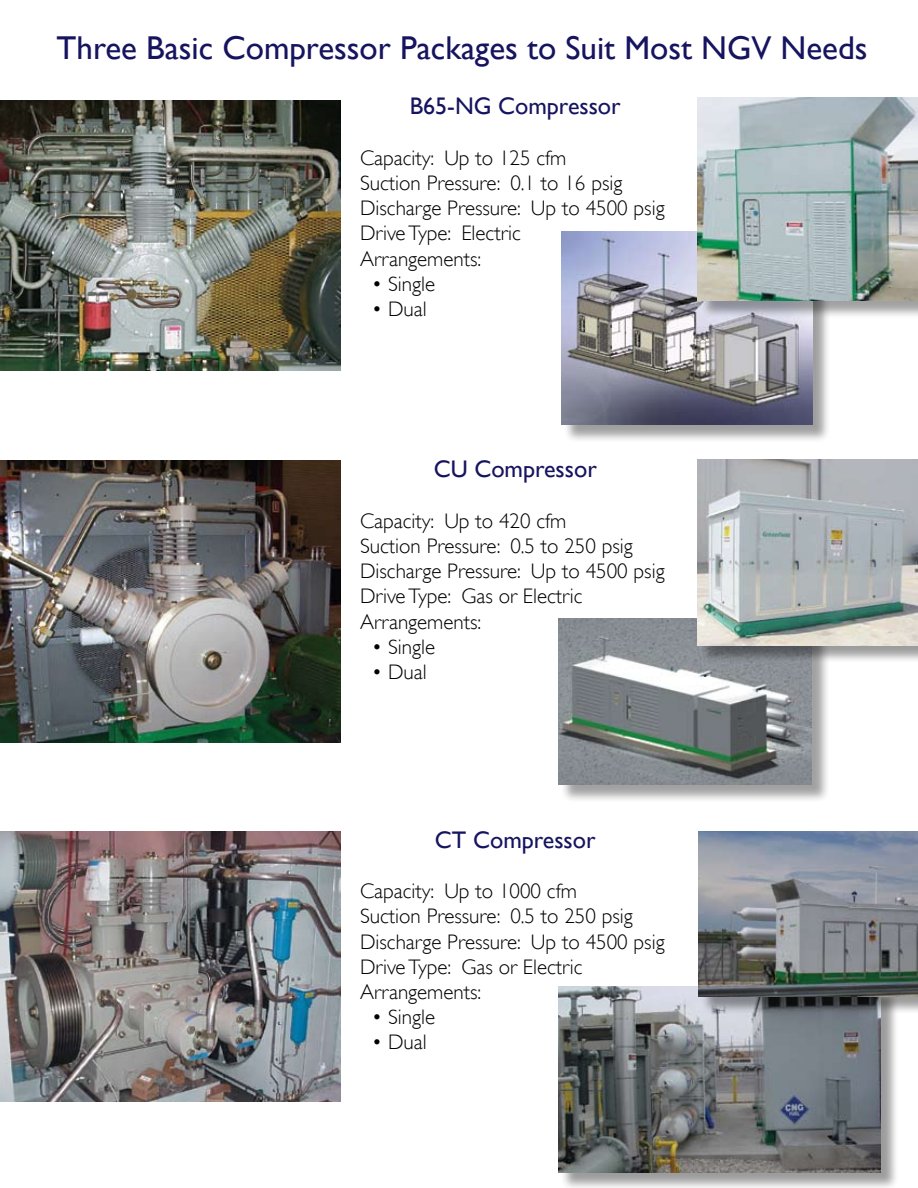
<style>
.page{position:relative;width:918px;height:1188px;background:#fff}
.page>*{position:absolute;margin:0;border:0;box-sizing:border-box;transform-origin:0 0}
.t1{font:33px "Gill Sans";color:#16145f}
.t2{font:24px "Gill Sans";color:#16145f}
.t3{font:300 21px/25.2px "Gill Sans";color:#000}
</style>
<div class="page">
<div style="left:560px;top:621px;width:270px;height:183px;background:#000;opacity:.37"></div>
<img style="left:558px;top:618px;width:254px;height:167px">
<div style="left:700px;top:462px;width:218px;height:202px;background:#000;opacity:.39"></div>
<img style="left:698px;top:459px;width:220px;height:186px">
<img style="left:0;top:460px;width:340px;height:282px">
<div style="left:563px;top:234px;width:268px;height:210px;background:#000;opacity:.38"></div>
<img style="left:561px;top:231px;width:251px;height:194px">
<div style="left:700px;top:100px;width:218px;height:219px;background:#000;opacity:.37"></div>
<img style="left:698px;top:98px;width:220px;height:202px">
<img style="left:0;top:101px;width:340px;height:270px">
<div style="left:560px;top:989px;width:339px;height:199px;background:#000;opacity:.39"></div>
<img style="left:558px;top:987px;width:322px;height:185px">
<div style="left:700px;top:834px;width:218px;height:181px;background:#000;opacity:.39"></div>
<img style="left:698px;top:831px;width:220px;height:165px">
<img style="left:0;top:831px;width:340px;height:270px">
<h1 class="t1" style="left:57px;top:29px;width:812px">Three Basic Compressor Packages to Suit Most NGV Needs</h1>
<p class="t2" style="left:410px;top:92px;width:212px">B65-NG Compressor</p>
<p class="t3" style="left:360px;top:145px;width:306px">Capacity: Up to 125 cfm<br>Suction Pressure: 0.1 to 16 psig<br>Discharge Pressure: Up to 4500 psig<br>Drive Type: Electric<br>Arrangements:</p>
<p class="t3" style="left:372px;top:271px;width:65px">• Single</p>
<p class="t3" style="left:372px;top:296px;width:57px">• Dual</p>
<p class="t2" style="left:434px;top:455px;width:165px">CU Compressor</p>
<p class="t3" style="left:360px;top:508px;width:306px">Capacity: Up to 420 cfm<br>Suction Pressure: 0.5 to 250 psig<br>Discharge Pressure: Up to 4500 psig<br>Drive Type: Gas or Electric<br>Arrangements:</p>
<p class="t3" style="left:372px;top:634px;width:65px">• Single</p>
<p class="t3" style="left:372px;top:659px;width:57px">• Dual</p>
<p class="t2" style="left:435px;top:826px;width:162px">CT Compressor</p>
<p class="t3" style="left:360px;top:879px;width:306px">Capacity: Up to 1000 cfm<br>Suction Pressure: 0.5 to 250 psig<br>Discharge Pressure: Up to 4500 psig<br>Drive Type: Gas or Electric<br>Arrangements:</p>
<p class="t3" style="left:372px;top:1005px;width:65px">• Single</p>
<p class="t3" style="left:372px;top:1030px;width:57px">• Dual</p>
</div>
